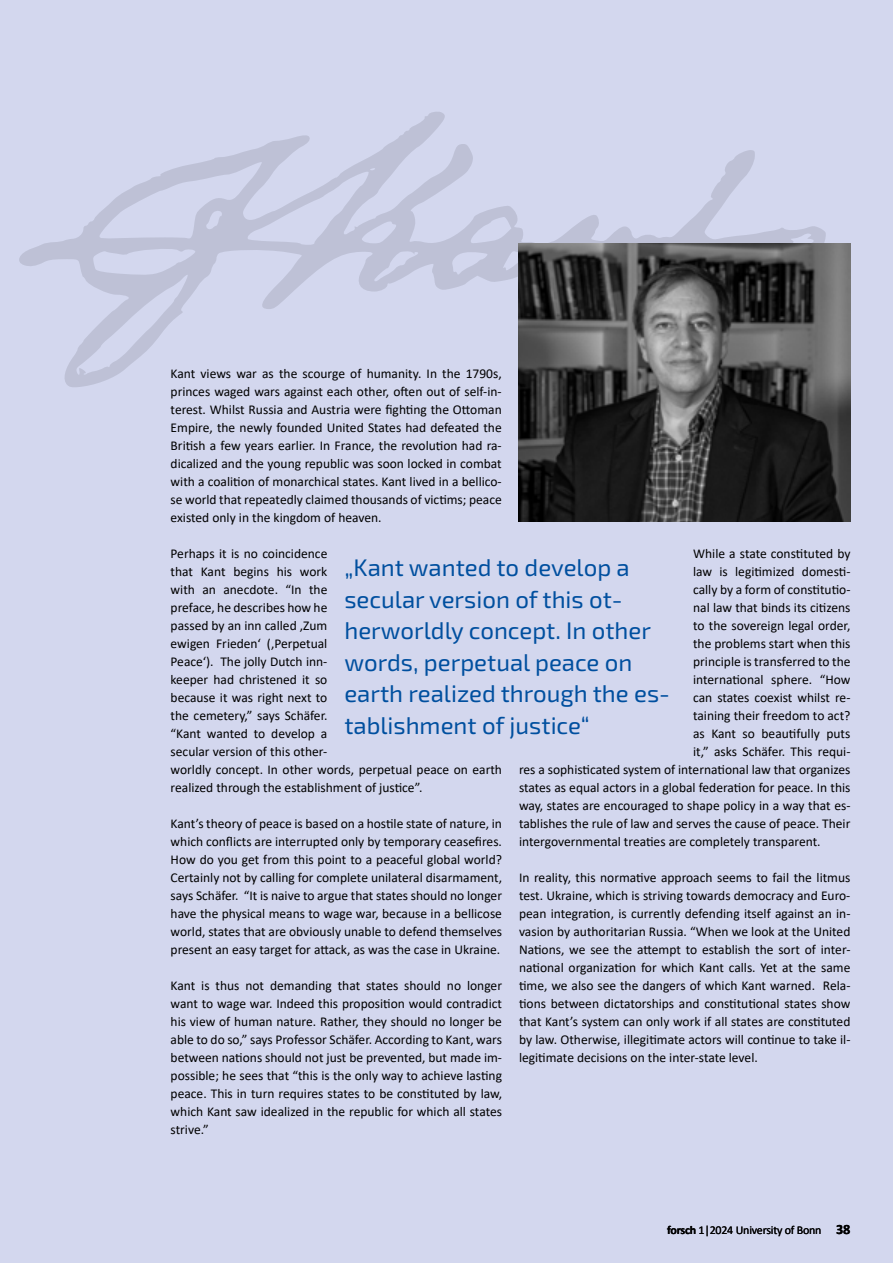
<style>
.page{position:relative;width:893px;height:1263px;background:#d3d7ee}
.page>*{position:absolute;margin:0;border:0;box-sizing:border-box;transform-origin:0 0}
.t1{font:24px/31.5px "Exo 2";color:#004f9f}
.t2{font:13.5px/18px "Calibri";color:#000;text-align:justify}
.t3{font:12px "Calibri";letter-spacing:-.02em;color:#000}
.s1{font-weight:700}
.s2{font-weight:700;font-size:14.25px}
</style>
<div class="page">
<svg style="left:19px;top:112px;width:807px;height:276px"></svg>
<img style="left:519px;top:243px;width:331px;height:279px">
<p class="t2" style="left:171px;top:364px;width:333px">Kant views war as the scourge of humanity. In the 1790s, princes waged wars against each other, often out of self-in&shy;terest. Whilst Russia and Austria were fighting the Ottoman Empire, the newly founded United States had defeated the British a few years earlier. In France, the revolution had ra&shy;dicalized and the young republic was soon locked in combat with a coalition of monarchical states. Kant lived in a bellico&shy;se world that repeatedly claimed thousands of victims; peace existed only in the kingdom of heaven.</p>
<p class="t2" style="left:171px;top:544px;width:333px;text-align:left">Perhaps it is no coincidence<br>that Kant begins his work<br>with an anecdote. “In the<br>preface, he describes how he<br>passed by an inn called ‚Zum<br>ewigen Frieden‘ (‚Perpetual<br>Peace‘). The jolly Dutch inn-<br>keeper had christened it so<br>because it was right next to<br>the cemetery,” says Schäfer.<br>“Kant wanted to develop a<br>secular version of this other-<br>worldly concept. In other words, perpetual peace on earth realized through the establishment of justice”.</p>
<p class="t2" style="left:171px;top:814px;width:333px">Kant’s theory of peace is based on a hostile state of nature, in which conflicts are interrupted only by temporary ceasefires.<br>How do you get from this point to a peaceful global world?<br>Certainly not by calling for complete unilateral disarmament, says Schäfer. “It is naive to argue that states should no longer have the physical means to wage war, because in a bellicose world, states that are obviously unable to defend themselves present an easy target for attack, as was the case in Ukraine.</p>
<p class="t2" style="left:171px;top:976px;width:333px">Kant is thus not demanding that states should no longer want to wage war. Indeed this proposition would contradict his view of human nature. Rather, they should no longer be able to do so,” says Professor Schäfer. According to Kant, wars between nations should not just be prevented, but made im&shy;possible; he sees that “this is the only way to achieve lasting peace. This in turn requires states to be constituted by law, which Kant saw idealized in the republic for which all states strive.”</p>
<p class="t2" style="left:693px;top:544px;width:159px">While a state constituted by</p>
<p class="t2" style="left:693px;top:562px;width:159px">law is legitimized domesti-</p>
<p class="t2" style="left:693px;top:580px;width:159px">cally by a form of constitutio-</p>
<p class="t2" style="left:693px;top:598px;width:159px">nal law that binds its citizens</p>
<p class="t2" style="left:693px;top:616px;width:159px">to the sovereign legal order,</p>
<p class="t2" style="left:693px;top:634px;width:159px">the problems start when this</p>
<p class="t2" style="left:693px;top:652px;width:159px">principle is transferred to the</p>
<p class="t2" style="left:693px;top:670px;width:159px">international sphere. “How</p>
<p class="t2" style="left:693px;top:688px;width:159px">can states coexist whilst re-</p>
<p class="t2" style="left:693px;top:706px;width:159px">taining their freedom to act?</p>
<p class="t2" style="left:693px;top:724px;width:159px">as Kant so beautifully puts</p>
<p class="t2" style="left:693px;top:742px;width:159px">it,” asks Schäfer. This requi-</p>
<p class="t2" style="left:519px;top:760px;width:333px">res a sophisticated system of international law that organizes</p>
<p class="t2" style="left:519px;top:778px;width:333px">states as equal actors in a global federation for peace. In this</p>
<p class="t2" style="left:519px;top:796px;width:333px">way, states are encouraged to shape policy in a way that es-</p>
<p class="t2" style="left:519px;top:814px;width:333px">tablishes the rule of law and serves the cause of peace. Their</p>
<p class="t2" style="left:519px;top:832px;width:303px">intergovernmental treaties are completely transparent.</p>
<p class="t2" style="left:519px;top:868px;width:333px">In reality, this normative approach seems to fail the litmus test. Ukraine, which is striving towards democracy and Euro&shy;pean integration, is currently defending itself against an in&shy;vasion by authoritarian Russia. “When we look at the United Nations, we see the attempt to establish the sort of inter&shy;national organization for which Kant calls. Yet at the same time, we also see the dangers of which Kant warned. Rela&shy;tions between dictatorships and constitutional states show that Kant’s system can only work if all states are constituted by law. Otherwise, illegitimate actors will continue to take il&shy;legitimate decisions on the inter-state level.</p>
<h1 class="t1" style="left:344px;top:552px;width:327px">„Kant wanted to develop a secular version of this ot&shy;herworldly concept. In other words, perpetual peace on earth realized through the es&shy;tablishment of justice“</h1>
<p class="t3" style="left:667px;top:1222px;width:185px"><span class="s1">forsch</span> 1|2024 University of Bonn <span class="s2">38</span></p>
</div>
